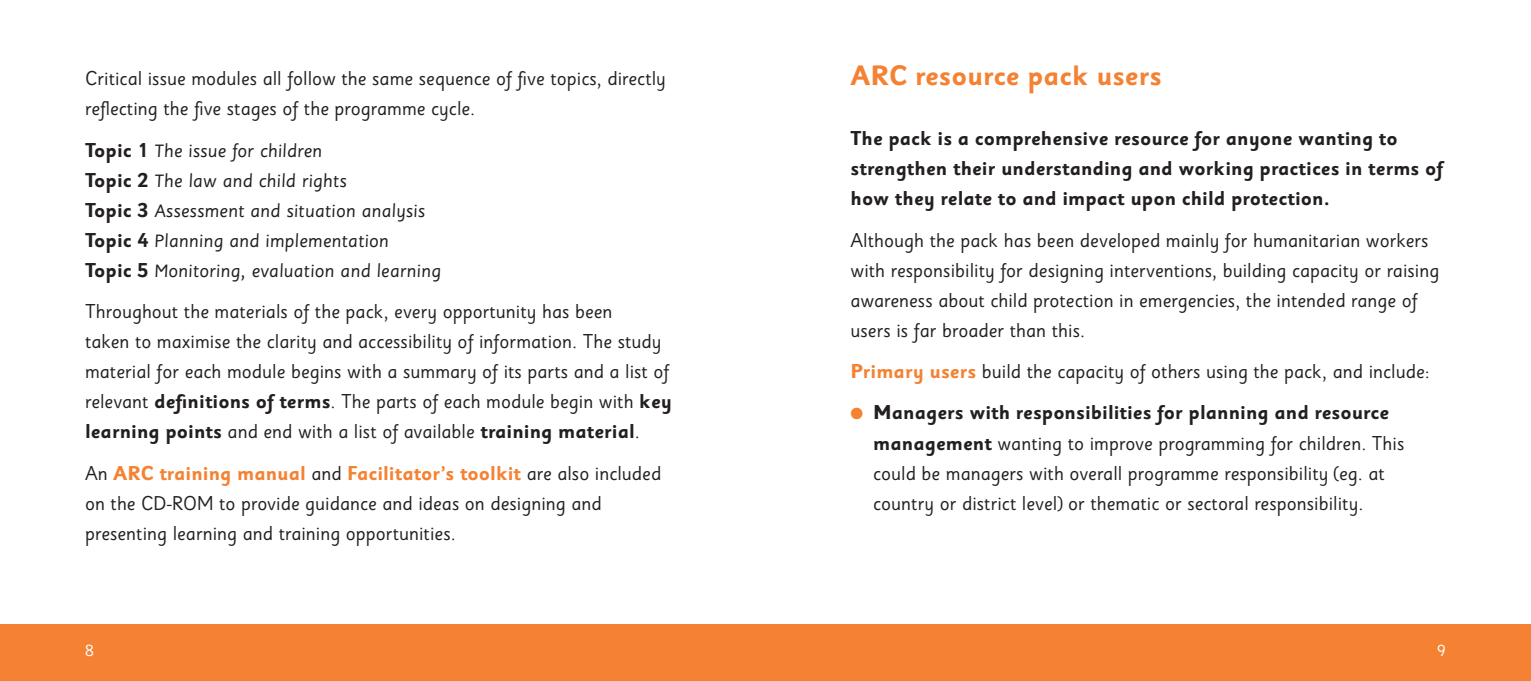
<style>
.page{position:relative;width:1531px;height:681px;background:#fff}
.page>*{position:absolute;margin:0;border:0;box-sizing:border-box;transform-origin:0 0}
._1060-sectionHead{font:700 28px "Sassoon Sans";color:#f48232}
._1060-text{font:20px/30px "Sassoon Sans";color:#231f20}
._1060-textUl{font:20px/30px "Sassoon Sans";color:#231f20}
._1060-text_aligned_b{font:700 20px/30px "Sassoon Sans";color:#231f20}
._1060-textBefore{font:20px "Sassoon San Slope";color:#231f20}
._1060-text_aligned{font:20px/30px "Sassoon Sans";color:#231f20}
._1060-text-2{font:20px "Sassoon San Slope";color:#231f20}
.t1{font:16px "Zapf Dingbats";color:#f48232}
.s1{font-family:"Sassoon Sans";font-weight:700}
.s2{font-weight:700}
.s3{font-weight:700;color:#f48232}
</style>
<div class="page">
<div style="left:0;top:624px;width:765px;height:56px;background:#f48232"></div>
<div style="left:765px;top:624px;width:766px;height:56px;background:#f48232"></div>
<p class="_1060-text_aligned" style="left:85px;top:64px;width:582px">Critical issue modules all follow the same sequence of five topics, directly reflecting the five stages of the programme cycle.</p>
<p class="_1060-textBefore" style="left:85px;top:139px;width:239px"><span class="s1">Topic 1</span> The issue for children</p>
<p class="_1060-textBefore" style="left:85px;top:169px;width:263px"><span class="s1">Topic 2</span> The law and child rights</p>
<p class="_1060-textBefore" style="left:85px;top:199px;width:342px"><span class="s1">Topic 3</span> Assessment and situation analysis</p>
<p class="_1060-textBefore" style="left:85px;top:229px;width:305px"><span class="s1">Topic 4</span> Planning and implementation</p>
<p class="_1060-text-2" style="left:85px;top:259px;width:357px"><span class="s1">Topic 5</span> Monitoring, evaluation and learning</p>
<p class="_1060-text" style="left:85px;top:296px;width:588px">Throughout the materials of the pack, every opportunity has been<br>taken to maximise the clarity and accessibility of information. The study material for each module begins with a summary of its parts and a list of relevant <span class="s2">definitions of terms</span>. The parts of each module begin with <span class="s2">key learning points</span> and end with a list of available <span class="s2">training material</span>.</p>
<p class="_1060-text" style="left:85px;top:458px;width:578px">An <span class="s3">ARC training manual</span> and <span class="s3">Facilitator’s toolkit</span> are also included on the CD-ROM to provide guidance and ideas on designing and presenting learning and training opportunities.</p>
<p class="_1060-sectionHead" style="left:850px;top:58px;width:313px">ARC resource pack users</p>
<p class="_1060-text_aligned_b" style="left:850px;top:124px;width:594px">The pack is a comprehensive resource for anyone wanting to strengthen their understanding and working practices in terms of how they relate to and impact upon child protection.</p>
<p class="_1060-text" style="left:850px;top:225px;width:590px">Although the pack has been developed mainly for humanitarian workers with responsibility for designing interventions, building capacity or raising awareness about child protection in emergencies, the intended range of users is far broader than this.</p>
<p class="_1060-text" style="left:850px;top:356px;width:581px"><span class="s3">Primary users</span> build the capacity of others using the pack, and include:</p>
<p class="_1060-textUl" style="left:873px;top:398px;width:533px"><span class="s2">Managers with responsibilities for planning and resource management</span> wanting to improve programming for children. This could be managers with overall programme responsibility (eg. at country or district level) or thematic or sectoral responsibility.</p>
<p class="t1" style="left:850px;top:406px;width:14px">●</p>
</div>
